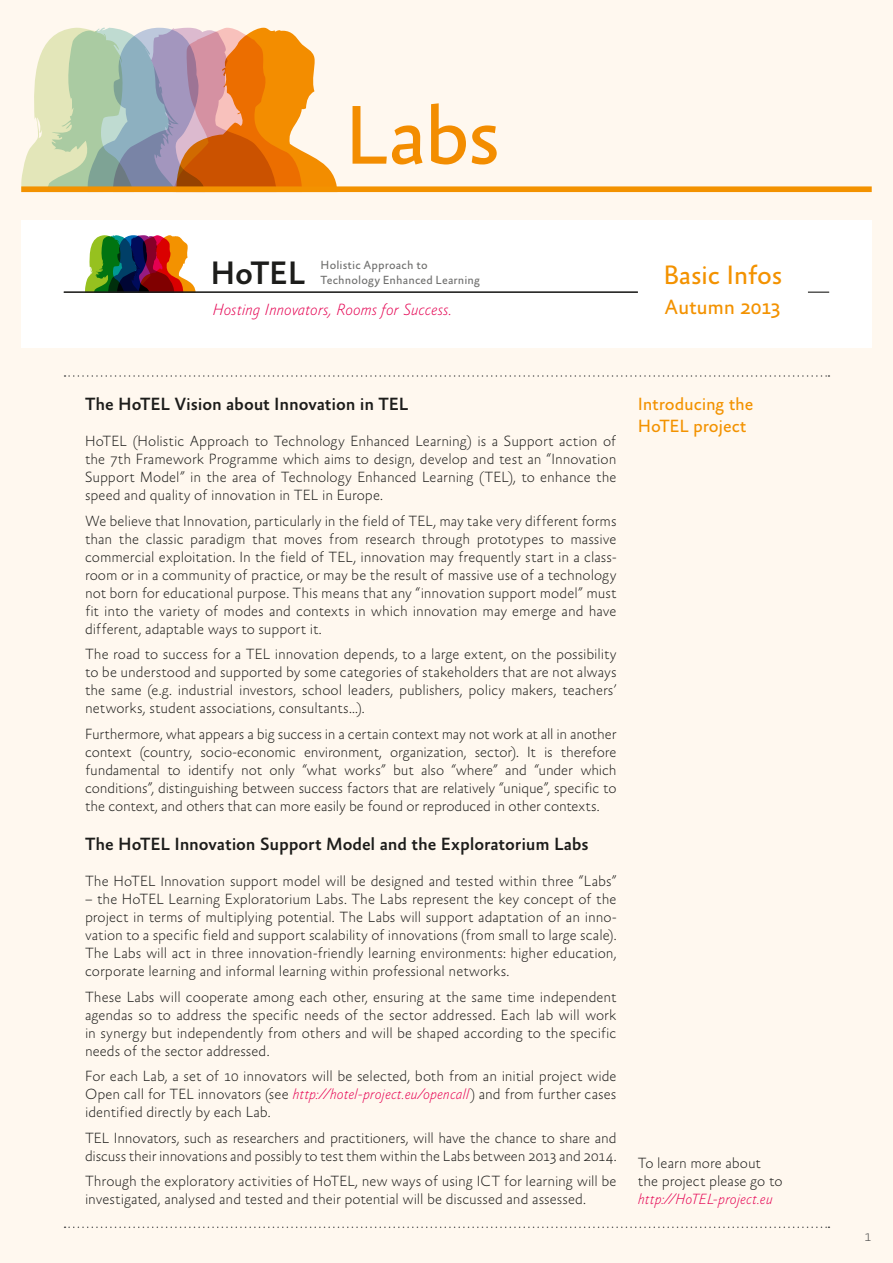
<style>
.page{position:relative;width:893px;height:1263px;background:#fff8ef}
.page>*{position:absolute;margin:0;border:0;box-sizing:border-box;transform-origin:0 0}
.t1{font:500 33px "Absara Sans";letter-spacing:-.015em;color:#1d1d1b}
.t2{font:27px "Absara Sans";letter-spacing:-.01em;color:#f39200}
.t3{font:21px "Absara Sans";letter-spacing:-.015em;color:#f39200}
.t4{font:500 18px "Absara Sans";letter-spacing:-.005em;color:#1d1d1b}
.t5{font:18px/21.6px "Absara Sans";letter-spacing:-.01em;color:#f39200}
.t6{font:italic 100 16.5px "Absara Sans";letter-spacing:-.01em;color:#e50051}
.t7{font:100 15px/18px "Absara Sans";letter-spacing:-.005em;color:#1d1d1b;text-align:justify}
.t8{font:italic 100 15px "Absara Sans";letter-spacing:-.005em;color:#e50051}
.t9{font:100 15px "Absara Sans";color:#575756}
.t10{font:12px/15px "Absara Sans";letter-spacing:.01em;color:#70706f}
.s1{font-style:italic;color:#e50051}
</style>
<div class="page">
<svg style="left:65px;top:375px;width:764px;height:2px"></svg>
<svg style="left:65px;top:1226px;width:764px;height:2px"></svg>
<svg style="left:353px;top:103px;width:144px;height:61px"></svg>
<div style="left:21px;top:220px;width:851px;height:127px;background:#fff"></div>
<svg style="left:85px;top:235px;width:111px;height:57px;background:#7d6546"></svg>
<svg style="left:808px;top:292px;width:21px;height:1px"></svg>
<hr style="left:64px;top:292px;width:574px;height:1px;background:#1d1d1b">
<svg style="left:21px;top:28px;width:316px;height:158px;background:#ccad88"></svg>
<div style="left:21px;top:186px;width:851px;height:6px;background:#f39200"></div>
<h1 class="t1" style="left:210px;top:255px;width:96px">HoTEL</h1>
<p class="t10" style="left:321px;top:258px;width:161px">Holistic Approach to<br>Technology Enhanced Learning</p>
<p class="t6" style="left:213px;top:300px;width:241px">Hosting Innovators, Rooms for Success.</p>
<h2 class="t2" style="left:663px;top:261px;width:121px">Basic Infos</h2>
<h3 class="t3" style="left:665px;top:296px;width:118px">Autumn 2013</h3>
<p class="t4" style="left:85px;top:395px;width:325px">The HoTEL Vision about Innovation in TEL</p>
<p class="t7" style="left:85px;top:433px;width:533px">HoTEL (Holistic Approach to Technology Enhanced Learning) is a Support action of the 7th Framework Programme which aims to design, develop and test an “Innovation Support Model” in the area of Technology Enhanced Learning (TEL), to enhance the speed and quality of innovation in TEL in Europe.</p>
<p class="t7" style="left:85px;top:512px;width:533px">We believe that Innovation, particularly in the field of TEL, may take very different forms than the classic paradigm that moves from research through prototypes to massive commercial exploitation. In the field of TEL, innovation may frequently start in a class&shy;room or in a community of practice, or may be the result of massive use of a technology not born for educational purpose. This means that any “innovation support model” must fit into the variety of modes and contexts in which innovation may emerge and have different, adaptable ways to support it.</p>
<p class="t7" style="left:85px;top:646px;width:533px">The road to success for a TEL innovation depends, to a large extent, on the possibility to be understood and supported by some categories of stakeholders that are not always the same (e.g. industrial investors, school leaders, publishers, policy makers, teachers’ networks, student associations, consultants…).</p>
<p class="t7" style="left:85px;top:725px;width:533px">Furthermore, what appears a big success in a certain context may not work at all in another context (country, socio-economic environment, organization, sector). It is therefore fundamental to identify not only “what works” but also “where” and “under which conditions”, distinguishing between success factors that are relatively “unique”, specific to the context, and others that can more easily be found or reproduced in other contexts.</p>
<p class="t4" style="left:85px;top:835px;width:505px">The HoTEL Innovation Support Model and the Exploratorium Labs</p>
<p class="t7" style="left:85px;top:873px;width:533px">The HoTEL Innovation support model will be designed and tested within three “Labs”</p>
<p class="t7" style="left:85px;top:891px;width:533px">– the HoTEL Learning Exploratorium Labs. The Labs represent the key concept of the project in terms of multiplying potential. The Labs will support adaptation of an inno&shy;vation to a specific field and support scalability of innovations (from small to large scale).<br>The Labs will act in three innovation-friendly learning environments: higher education, corporate learning and informal learning within professional networks.</p>
<p class="t7" style="left:85px;top:988px;width:533px">These Labs will cooperate among each other, ensuring at the same time independent agendas so to address the specific needs of the sector addressed. Each lab will work in synergy but independently from others and will be shaped according to the specific needs of the sector addressed.</p>
<p class="t7" style="left:85px;top:1068px;width:533px">For each Lab, a set of 10 innovators will be selected, both from an initial project wide Open call for TEL innovators (see <span class="s1">http://hotel-project.eu/opencall</span>) and from further cases identified directly by each Lab.</p>
<p class="t7" style="left:85px;top:1129px;width:533px">TEL Innovators, such as researchers and practitioners, will have the chance to share and discuss their innovations and possibly to test them within the Labs between 2013 and 2014.</p>
<p class="t7" style="left:85px;top:1173px;width:533px">Through the exploratory activities of HoTEL, new ways of using ICT for learning will be investigated, analysed and tested and their potential will be discussed and assessed.</p>
<p class="t5" style="left:638px;top:394px;width:117px">Introducing the<br>HoTEL project</p>
<p class="t7" style="left:638px;top:1155px;width:146px">To learn more about the project please go to</p>
<p class="t8" style="left:638px;top:1191px;width:137px">http://HoTEL-project.eu</p>
<p class="t9" style="left:864px;top:1228px;width:9px">1</p>
</div>
